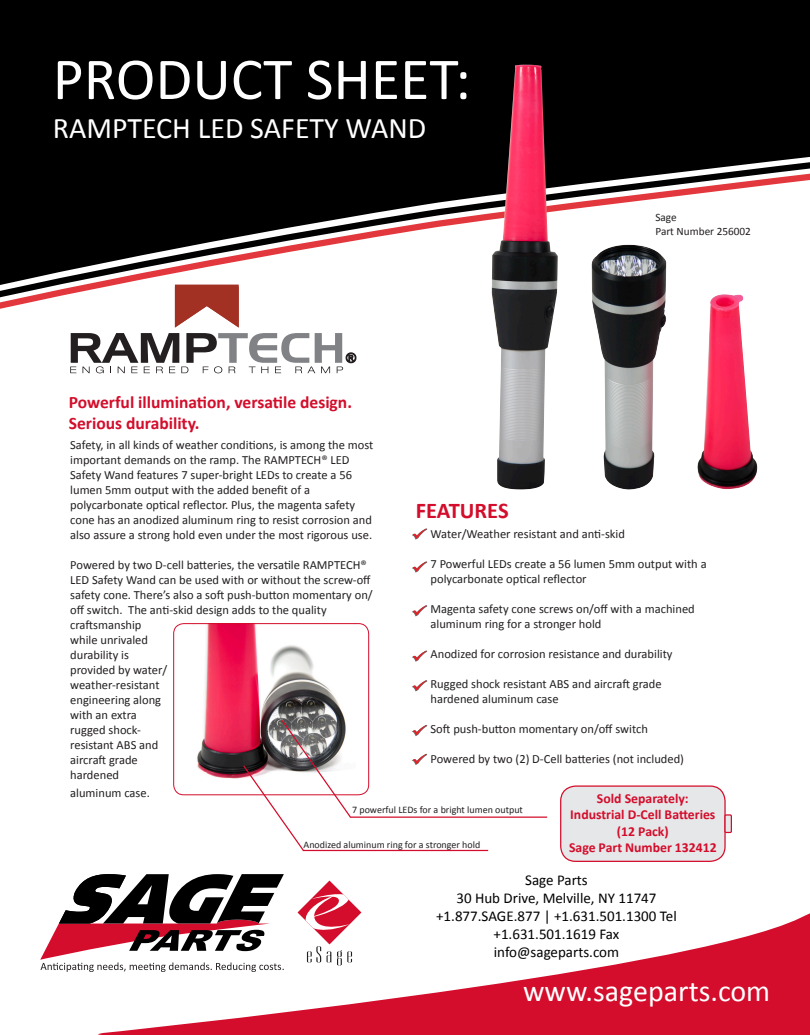
<style>
.page{position:relative;width:810px;height:1035px;background:#fff}
.page>*{position:absolute;margin:0;border:0;box-sizing:border-box;transform-origin:0 0}
.t1{font:60px "Calibri";color:#fff}
.t2{font:30px "Calibri";color:#fff}
.t3{font:700 22.5px "Calibri";color:#d30d2b}
.t4{font:700 17.5px "Calibri";color:#d30d2b}
.t5{font:15px "Calibri";color:#000}
.t6{font:700 13.75px/16.5px "Calibri";color:#d30d2b;text-align:center}
.t7{font:12.5px/15px "Calibri";color:#231f20}
.t8{font:11.25px "Calibri";color:#231f20}
.t9{font:10px "Calibri";color:#231f20}
</style>
<div class="page">
<div style="left:0;top:0;width:810px;height:158px;background:#000"></div>
<div style="left:0;top:158px;width:810px;height:12px;background:#000"></div>
<svg style="left:0;top:170px;width:810px;height:139px"></svg>
<svg style="left:412px;top:562px;width:15px;height:10px"></svg>
<svg style="left:412px;top:605px;width:15px;height:11px"></svg>
<svg style="left:412px;top:651px;width:15px;height:10px"></svg>
<svg style="left:412px;top:680px;width:15px;height:11px"></svg>
<svg style="left:412px;top:725px;width:15px;height:11px"></svg>
<svg style="left:70px;top:285px;width:286px;height:88px"></svg>
<svg style="left:412px;top:754px;width:15px;height:11px"></svg>
<svg style="left:98px;top:913px;width:712px;height:122px"></svg>
<svg style="left:297px;top:881px;width:64px;height:85px"></svg>
<svg style="left:40px;top:874px;width:244px;height:98px"></svg>
<svg style="left:412px;top:529px;width:15px;height:10px"></svg>
<img style="left:197px;top:625px;width:148px;height:154px">
<div style="left:173px;top:623px;width:196px;height:172px;border:1px solid #d30d2b;border-radius:10px"></div>
<img style="left:492px;top:65px;width:66px;height:425px">
<img style="left:592px;top:245px;width:167px;height:245px">
<hr style="left:303px;top:850px;width:185px;height:1px;background:#d30d2b">
<hr style="left:350px;top:817px;width:197px;height:1px;background:#d30d2b">
<div style="left:561px;top:786px;width:164px;height:75px;background:#e6e7e9;border-radius:15px"></div>
<div style="left:560px;top:785px;width:166px;height:77px;border:1px solid #d30d2b;border-radius:15px"></div>
<div style="left:725px;top:815px;width:6px;height:17px;background:#e6e7e9"></div>
<div style="left:724px;top:814px;width:8px;height:19px;border:1px solid #d30d2b"></div>
<svg style="left:242px;top:719px;width:110px;height:133px"></svg>
<p class="t1" style="left:53px;top:41px;width:420px">PRODUCT SHEET:</p>
<p class="t2" style="left:53px;top:109px;width:375px">RAMPTECH LED SAFETY WAND</p>
<p class="t4" style="left:69px;top:391px;width:285px">Powerful illumination, versatile design.</p>
<p class="t4" style="left:69px;top:412px;width:132px">Serious durability.</p>
<p class="t8" style="left:655px;top:211px;width:23px">Sage</p>
<p class="t8" style="left:655px;top:224px;width:97px">Part Number 256002</p>
<p class="t7" style="left:70px;top:438px;width:305px">Safety, in all kinds of weather conditions, is among the most important demands on the ramp. The RAMPTECH® LED</p>
<p class="t7" style="left:70px;top:468px;width:283px">Safety Wand features 7 super-bright LEDs to create a 56 lumen 5mm output with the added benefit of a</p>
<p class="t7" style="left:70px;top:498px;width:303px">polycarbonate optical reflector. Plus, the magenta safety cone has an anodized aluminum ring to resist corrosion and also assure a strong hold even under the most rigorous use.</p>
<p class="t7" style="left:70px;top:558px;width:304px">Powered by two D-cell batteries, the versatile RAMPTECH® LED Safety Wand can be used with or without the screw-off safety cone. There’s also a soft push-button momentary on/ off switch. The anti-skid design adds to the quality</p>
<p class="t7" style="left:70px;top:618px;width:79px">craftsmanship while unrivaled durability is</p>
<p class="t7" style="left:70px;top:663px;width:99px">provided by water/ weather-resistant engineering along with an extra</p>
<p class="t7" style="left:70px;top:723px;width:72px">rugged shock-</p>
<p class="t7" style="left:70px;top:738px;width:90px">resistant ABS and aircraft grade</p>
<p class="t7" style="left:70px;top:768px;width:50px">hardened</p>
<p class="t7" style="left:70px;top:786px;width:81px">aluminum case.</p>
<p class="t3" style="left:416px;top:496px;width:94px">FEATURES</p>
<p class="t7" style="left:431px;top:526px;width:196px">Water/Weather resistant and anti-skid</p>
<p class="t7" style="left:431px;top:556px;width:278px">7 Powerful LEDs create a 56 lumen 5mm output with a</p>
<p class="t7" style="left:431px;top:571px;width:158px">polycarbonate optical reflector</p>
<p class="t7" style="left:431px;top:601px;width:266px">Magenta safety cone screws on/off with a machined</p>
<p class="t7" style="left:431px;top:616px;width:172px">aluminum ring for a stronger hold</p>
<p class="t7" style="left:431px;top:646px;width:244px">Anodized for corrosion resistance and durability</p>
<p class="t7" style="left:431px;top:676px;width:233px">Rugged shock resistant ABS and aircraft grade</p>
<p class="t7" style="left:431px;top:691px;width:130px">hardened aluminum case</p>
<p class="t7" style="left:431px;top:721px;width:219px">Soft push-button momentary on/off switch</p>
<p class="t7" style="left:431px;top:751px;width:255px">Powered by two (2) D-Cell batteries (not included)</p>
<p class="t6" style="left:597px;top:790px;width:93px">Sold Separately:</p>
<p class="t6" style="left:570px;top:807px;width:147px">Industrial D-Cell Batteries (12 Pack)</p>
<p class="t6" style="left:569px;top:840px;width:149px">Sage Part Number 132412</p>
<p class="t9" style="left:352px;top:804px;width:172px">7 powerful LEDs for a bright lumen output</p>
<p class="t9" style="left:304px;top:838px;width:178px">Anodized aluminum ring for a stronger hold</p>
<p class="t5" style="left:525px;top:871px;width:64px">Sage Parts</p>
<p class="t5" style="left:456px;top:889px;width:202px">30 Hub Drive, Melville, NY 11747</p>
<p class="t5" style="left:436px;top:907px;width:242px">+1.877.SAGE.877 | +1.631.501.1300 Tel</p>
<p class="t5" style="left:494px;top:925px;width:127px">+1.631.501.1619 Fax</p>
<p class="t5" style="left:494px;top:943px;width:127px">info@sageparts.com</p>
<p class="t2" style="left:523px;top:972px;width:249px">www.sageparts.com</p>
</div>
